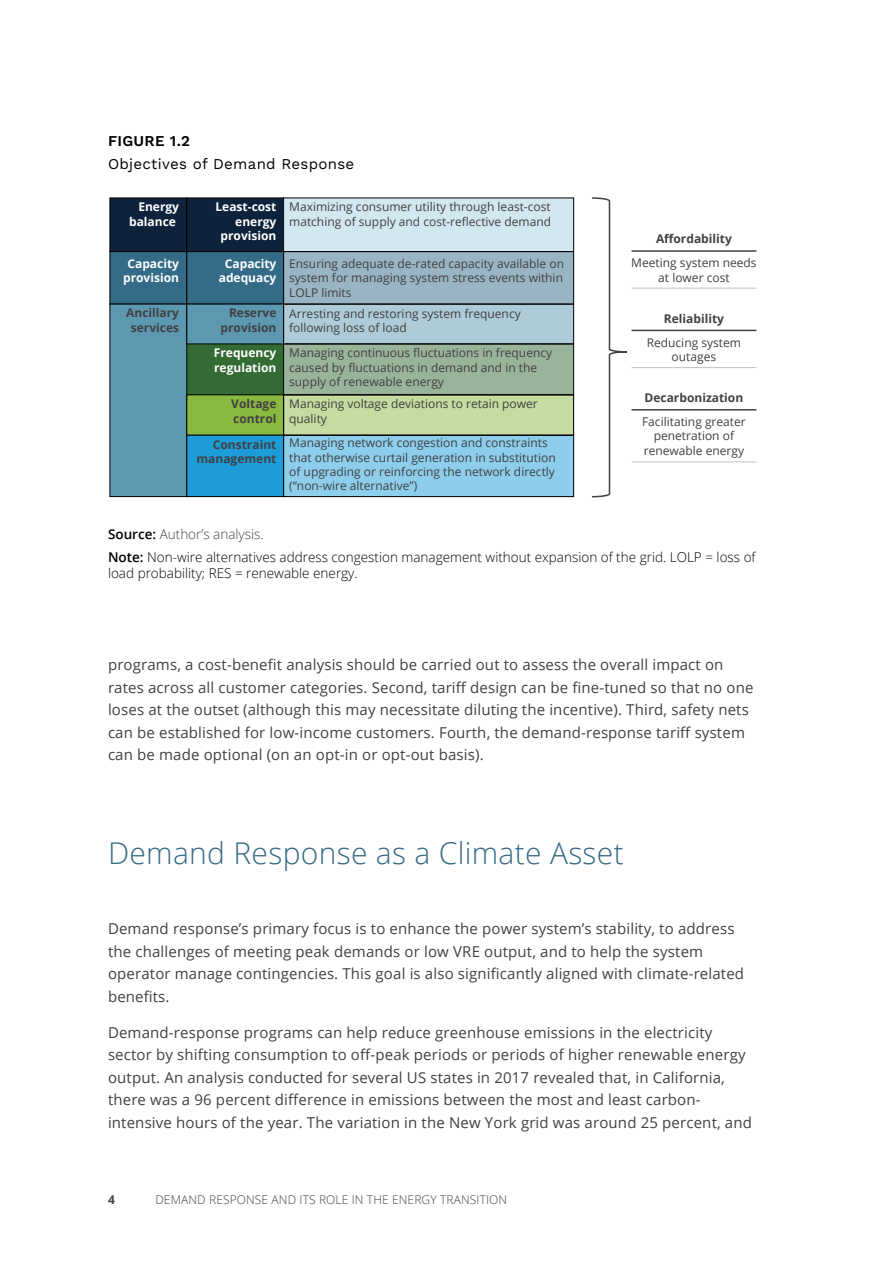
<style>
.page{position:relative;width:893px;height:1263px;background:#fff}
.page>*{position:absolute;margin:0;border:0;box-sizing:border-box;transform-origin:0 0}
.H2_-_Chapter{font:300 30px "Open Sans";letter-spacing:.01em;color:#366b86}
.P_-_TX{font:15px/22.5px "Open Sans";letter-spacing:.01em;color:#414042}
.Caption_-_Figure{font:15px/22.5px "Work Sans";letter-spacing:.02em;color:#000}
.P_-_Figure_Note{font:300 13.5px/16.5px "Open Sans";color:#000}
.P_-_Figure_Source{font:300 13.5px "Open Sans";color:#414042}
.t1{font:12px/14.4px "Open Sans";color:#414042}
.t2{font:700 12px/14.4px "Open Sans";color:#fff;text-align:right}
.t3{font:700 12px/14.4px "Open Sans";color:#414042;text-align:right}
.t4{font:300 12px "Open Sans";letter-spacing:.01em;color:#414042}
.s1{font-weight:600}
.s2{font-weight:700}
.s3{font-weight:600;color:#000}
</style>
<div class="page">
<div style="left:284px;top:435px;width:290px;height:62px;background:#8dceec"></div>
<div style="left:187px;top:344px;width:97px;height:51px;background:#346a33"></div>
<div style="left:284px;top:304px;width:290px;height:40px;background:#adccd7"></div>
<div style="left:284px;top:344px;width:290px;height:51px;background:#99b499"></div>
<div style="left:284px;top:395px;width:290px;height:40px;background:#c4dc9f"></div>
<div style="left:110px;top:198px;width:77px;height:54px;background:#0d223b"></div>
<div style="left:110px;top:198px;width:77px;height:54px;border:1px solid #010101"></div>
<div style="left:187px;top:198px;width:97px;height:54px;background:#0d223b"></div>
<div style="left:187px;top:198px;width:97px;height:54px;border:1px solid #010101"></div>
<div style="left:284px;top:198px;width:290px;height:54px;background:#d3e7f1"></div>
<div style="left:110px;top:252px;width:77px;height:52px;background:#346b87"></div>
<div style="left:110px;top:251px;width:77px;height:53px;border:1px solid #010101"></div>
<div style="left:187px;top:252px;width:97px;height:52px;background:#346b87"></div>
<div style="left:187px;top:251px;width:97px;height:53px;border:1px solid #010101"></div>
<div style="left:284px;top:252px;width:290px;height:52px;background:#99b5c3"></div>
<div style="left:283px;top:251px;width:291px;height:53px;border:1px solid #000"></div>
<div style="left:110px;top:304px;width:77px;height:193px;background:#5c99b0"></div>
<div style="left:110px;top:304px;width:77px;height:193px;border:1px solid #010101"></div>
<div style="left:187px;top:304px;width:97px;height:40px;background:#5c99b0"></div>
<div style="left:187px;top:395px;width:97px;height:40px;background:#8ab93f"></div>
<div style="left:283px;top:304px;width:291px;height:40px;border:1px solid #000"></div>
<div style="left:283px;top:344px;width:291px;height:51px;border:1px solid #000"></div>
<div style="left:187px;top:435px;width:97px;height:62px;background:#1c9dd9"></div>
<div style="left:187px;top:435px;width:97px;height:62px;border:1px solid #010101"></div>
<div style="left:283px;top:435px;width:291px;height:62px;border:1px solid #000"></div>
<svg style="left:591px;top:197px;width:37px;height:301px"></svg>
<hr style="left:631px;top:250px;width:125px;height:2px;background:#414143">
<hr style="left:631px;top:288px;width:125px;height:1px;background:#c6c8ca">
<hr style="left:631px;top:409px;width:125px;height:1px;background:#414143">
<hr style="left:631px;top:461px;width:125px;height:1px;background:#c6c8ca">
<hr style="left:631px;top:330px;width:125px;height:1px;background:#414143">
<hr style="left:631px;top:367px;width:125px;height:1px;background:#c6c8ca">
<p class="Caption_-_Figure" style="left:108px;top:131px;width:248px"><span class="s1">FIGURE 1.2<br></span>Objectives of Demand Response</p>
<p class="t2" style="left:129px;top:199px;width:52px">Energy balance</p>
<p class="t2" style="left:215px;top:199px;width:62px">Least-cost energy provision</p>
<p class="t1" style="left:289px;top:199px;width:263px">Maximizing consumer utility through least-cost matching of supply and cost-reflective demand</p>
<p class="t2" style="left:123px;top:256px;width:57px;text-align:center">Capacity provision</p>
<p class="t2" style="left:219px;top:256px;width:59px;text-align:center">Capacity adequacy</p>
<p class="t1" style="left:289px;top:256px;width:276px;text-align:justify">Ensuring adequate de-rated capacity available on system for managing system stress events within LOLP limits</p>
<p class="t3" style="left:126px;top:305px;width:54px;text-align:center">Ancillary services</p>
<p class="t3" style="left:221px;top:305px;width:57px">Reserve provision</p>
<p class="t1" style="left:289px;top:306px;width:233px">Arresting and restoring system frequency following loss of load</p>
<p class="t2" style="left:214px;top:345px;width:64px;text-align:left">Frequency regulation</p>
<p class="t1" style="left:289px;top:346px;width:264px">Managing continuous fluctuations in frequency caused by fluctuations in demand and in the supply of renewable energy</p>
<p class="t3" style="left:231px;top:396px;width:47px;text-align:left">Voltage control</p>
<p class="t1" style="left:289px;top:396px;width:250px">Managing voltage deviations to retain power quality</p>
<p class="t3" style="left:196px;top:437px;width:82px">Constraint management</p>
<p class="t1" style="left:289px;top:435px;width:268px">Managing network congestion and constraints that otherwise curtail generation in substitution of upgrading or reinforcing the network directly (“non-wire alternative”)</p>
<p class="t1" style="left:631px;top:226px;width:127px;line-height:24.2px;text-align:center"><span class="s2">Affordability<br></span>Meeting system needs</p>
<p class="t1" style="left:658px;top:270px;width:73px">at lower cost</p>
<p class="t1" style="left:647px;top:306px;width:96px;line-height:24.2px;text-align:center"><span class="s2">Reliability<br></span>Reducing system</p>
<p class="t1" style="left:672px;top:349px;width:46px">outages</p>
<p class="t3" style="left:645px;top:390px;width:100px">Decarbonization</p>
<p class="t1" style="left:642px;top:414px;width:105px;text-align:center">Facilitating greater penetration of renewable energy</p>
<p class="P_-_Figure_Source" style="left:108px;top:525px;width:157px"><span class="s3">Source:</span> Author’s analysis.</p>
<p class="P_-_Figure_Note" style="left:108px;top:548px;width:649px"><span class="s1">Note:</span> Non-wire alternatives address congestion management without expansion of the grid. LOLP = loss of load probability; RES = renewable energy.</p>
<p class="P_-_TX" style="left:108px;top:653px;width:647px">programs, a cost-benefit analysis should be carried out to assess the overall impact on rates across all customer categories. Second, tariff design can be fine-tuned so that no one loses at the outset (although this may necessitate diluting the incentive). Third, safety nets can be established for low-income customers. Fourth, the demand-response tariff system can be made optional (on an opt-in or opt-out basis).</p>
<h2 class="H2_-_Chapter" style="left:108px;top:833px;width:517px">Demand Response as a Climate Asset</h2>
<p class="P_-_TX" style="left:108px;top:917px;width:638px">Demand response’s primary focus is to enhance the power system’s stability, to address the challenges of meeting peak demands or low VRE output, and to help the system operator manage contingencies. This goal is also significantly aligned with climate-related benefits.</p>
<p class="P_-_TX" style="left:108px;top:1020px;width:645px">Demand-response programs can help reduce greenhouse emissions in the electricity sector by shifting consumption to off-peak periods or periods of higher renewable energy output. An analysis conducted for several US states in 2017 revealed that, in California, there was a 96 percent difference in emissions between the most and least carbon&shy;intensive hours of the year. The variation in the New York grid was around 25 percent, and</p>
<p class="t3" style="left:108px;top:1192px;width:8px">4</p>
<p class="t4" style="left:155px;top:1191px;width:18px">Demand</p>
<p class="t4" style="left:209px;top:1191px;width:16px">Response</p>
<p class="t4" style="left:272px;top:1191px;width:63px">And Its Role</p>
<p class="t4" style="left:352px;top:1191px;width:24px">in the</p>
<p class="t4" style="left:392px;top:1191px;width:16px">Energy</p>
<p class="t4" style="left:440px;top:1191px;width:14px">Transition</p>
</div>
